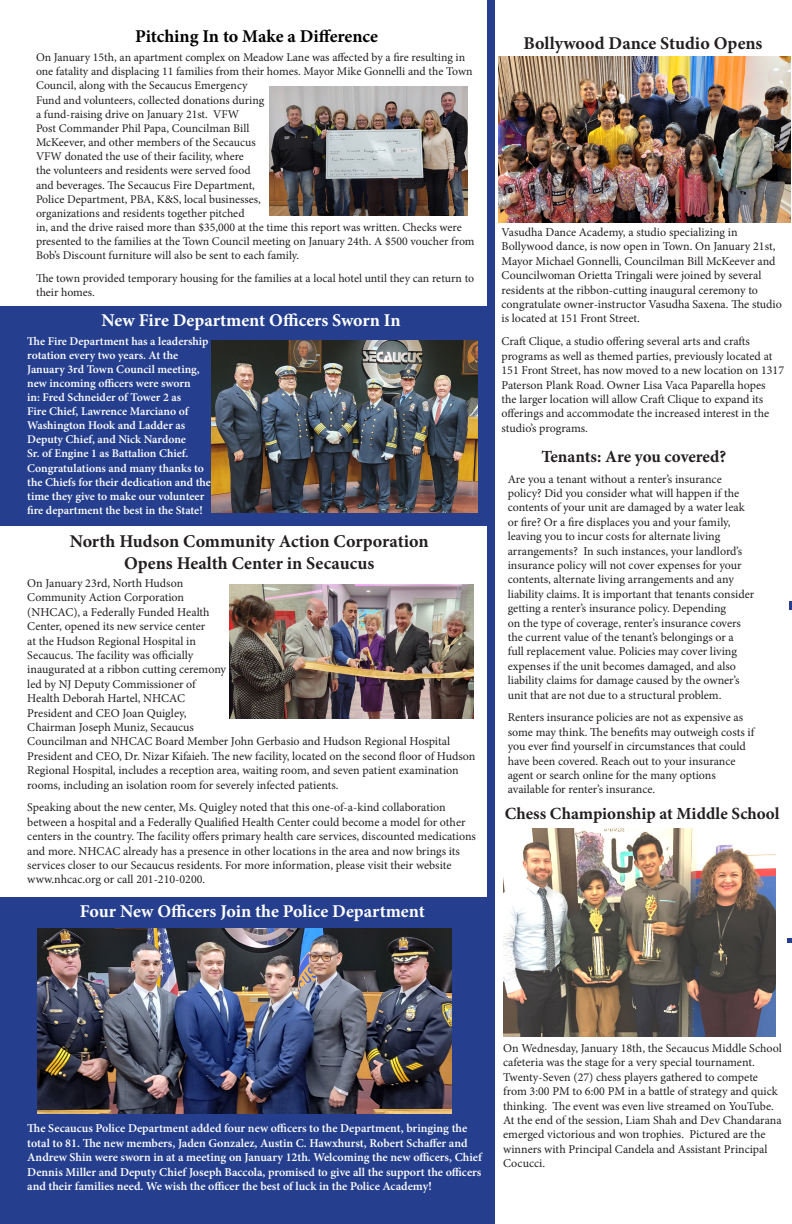
<style>
.page{position:relative;width:792px;height:1224px;background:#fff}
.page>*{position:absolute;margin:0;border:0;box-sizing:border-box;transform-origin:0 0}
.t1{font:700 18px/21.6px "Minion Pro";color:#231f20;text-align:center}
.t2{font:700 18px "Minion Pro";color:#fff}
.t3{font:700 18px "Minion Pro";letter-spacing:-.005em;color:#000}
.t4{font:700 17px "Minion Pro";color:#231f20}
.t5{font:12px/14.4px "Minion Pro";color:#231f20}
.t6{font:600 12px/14.4px "Minion Pro";color:#fff}
.t7{font:11.8px/14.2px "Minion Pro";color:#231f20}
.t8{font:600 11.8px/14.1px "Minion Pro";color:#fff}
</style>
<div class="page">
<div style="left:487px;top:0;width:8px;height:1224px;background:#253f8e"></div>
<div style="left:0;top:306px;width:487px;height:219px;background:#253f8e"></div>
<img style="left:498px;top:56px;width:293px;height:167px">
<div style="left:0;top:897px;width:487px;height:327px;background:#253f8e"></div>
<img style="left:38px;top:929px;width:414px;height:184px">
<img style="left:211px;top:341px;width:266px;height:172px">
<img style="left:269px;top:87px;width:199px;height:129px">
<img style="left:503px;top:829px;width:273px;height:207px">
<svg style="left:789px;top:601px;width:3px;height:8px"></svg>
<svg style="left:787px;top:939px;width:5px;height:4px"></svg>
<img style="left:230px;top:584px;width:243px;height:134px">
<p class="t3" style="left:135px;top:24px;width:244px">Pitching In to Make a Difference</p>
<p class="t7" style="left:36px;top:50px;width:440px">On January 15th, an apartment complex on Meadow Lane was affected by a fire resulting in one fatality and displacing 11 families from their homes. Mayor Mike Gonnelli and the Town Council, along with the Secaucus Emergency<br>Fund and volunteers, collected donations during<br>a fund-raising drive on January 21st. VFW<br>Post Commander Phil Papa, Councilman Bill<br>McKeever, and other members of the Secaucus<br>VFW donated the use of their facility, where<br>the volunteers and residents were served food<br>and beverages. The Secaucus Fire Department,<br>Police Department, PBA, K&amp;S, local businesses,<br>organizations and residents together pitched<br>in, and the drive raised more than $35,000 at the time this report was written. Checks were presented to the families at the Town Council meeting on January 24th. A $500 voucher from Bob’s Discount furniture will also be sent to each family.</p>
<p class="t7" style="left:36px;top:271px;width:440px">The town provided temporary housing for the families at a local hotel until they can return to their homes.</p>
<p class="t2" style="left:101px;top:307px;width:301px">New Fire Department Officers Sworn In</p>
<p class="t8" style="left:27px;top:334px;width:185px">The Fire Department has a leadership rotation every two years. At the January 3rd Town Council meeting, new incoming officers were sworn<br>in: Fred Schneider of Tower 2 as<br>Fire Chief, Lawrence Marciano of Washington Hook and Ladder as Deputy Chief, and Nick Nardone<br>Sr. of Engine 1 as Battalion Chief.<br>Congratulations and many thanks to the Chiefs for their dedication and the time they give to make our volunteer fire department the best in the State!</p>
<p class="t1" style="left:524px;top:32px;width:240px">Bollywood Dance Studio Opens</p>
<p class="t5" style="left:502px;top:225px;width:282px">Vasudha Dance Academy, a studio specializing in Bollywood dance, is now open in Town. On January 21st, Mayor Michael Gonnelli, Councilman Bill McKeever and Councilwoman Orietta Tringali were joined by several residents at the ribbon-cutting inaugural ceremony to congratulate owner-instructor Vasudha Saxena. The studio is located at 151 Front Street.</p>
<p class="t5" style="left:502px;top:334px;width:284px">Craft Clique, a studio offering several arts and crafts programs as well as themed parties, previously located at 151 Front Street, has now moved to a new location on 1317<br>Paterson Plank Road. Owner Lisa Vaca Paparella hopes<br>the larger location will allow Craft Clique to expand its offerings and accommodate the increased interest in the studio’s programs.</p>
<p class="t4" style="left:541px;top:444px;width:186px">Tenants: Are you covered?</p>
<p class="t5" style="left:508px;top:472px;width:248px">Are you a tenant without a renter’s insurance policy? Did you consider what will happen if the contents of your unit are damaged by a water leak or fire? Or a fire displaces you and your family, leaving you to incur costs for alternate living arrangements? In such instances, your landlord’s insurance policy will not cover expenses for your contents, alternate living arrangements and any liability claims. It is important that tenants consider getting a renter’s insurance policy. Depending<br>on the type of coverage, renter’s insurance covers the current value of the tenant’s belongings or a<br>full replacement value. Policies may cover living expenses if the unit becomes damaged, and also liability claims for damage caused by the owner’s unit that are not due to a structural problem.</p>
<p class="t5" style="left:508px;top:710px;width:248px">Renters insurance policies are not as expensive as some may think. The benefits may outweigh costs if you ever find yourself in circumstances that could have been covered. Reach out to your insurance agent or search online for the many options available for renter’s insurance.</p>
<p class="t1" style="left:70px;top:531px;width:360px">North Hudson Community Action Corporation<br>Opens Health Center in Secaucus</p>
<p class="t5" style="left:27px;top:576px;width:450px">On January 23rd, North Hudson<br>Community Action Corporation<br>(NHCAC), a Federally Funded Health<br>Center, opened its new service center<br>at the Hudson Regional Hospital in<br>Secaucus. The facility was officially<br>inaugurated at a ribbon cutting ceremony<br>led by NJ Deputy Commissioner of<br>Health Deborah Hartel, NHCAC<br>President and CEO Joan Quigley,<br>Chairman Joseph Muniz, Secaucus<br>Councilman and NHCAC Board Member John Gerbasio and Hudson Regional Hospital President and CEO, Dr. Nizar Kifaieh. The new facility, located on the second floor of Hudson Regional Hospital, includes a reception area, waiting room, and seven patient examination rooms, including an isolation room for severely infected patients.</p>
<p class="t5" style="left:27px;top:800px;width:450px">Speaking about the new center, Ms. Quigley noted that this one-of-a-kind collaboration between a hospital and a Federally Qualified Health Center could become a model for other centers in the country. The facility offers primary health care services, discounted medications and more. NHCAC already has a presence in other locations in the area and now brings its services closer to our Secaucus residents. For more information, please visit their website www.nhcac.org or call 201-210-0200.</p>
<p class="t4" style="left:505px;top:801px;width:276px">Chess Championship at Middle School</p>
<p class="t2" style="left:80px;top:899px;width:346px">Four New Officers Join the Police Department</p>
<p class="t6" style="left:27px;top:1121px;width:456px">The Secaucus Police Department added four new officers to the Department, bringing the total to 81. The new members, Jaden Gonzalez, Austin C. Hawxhurst, Robert Schaffer and Andrew Shin were sworn in at a meeting on January 12th. Welcoming the new officers, Chief Dennis Miller and Deputy Chief Joseph Baccola, promised to give all the support the officers and their families need. We wish the officer the best of luck in the Police Academy!</p>
<p class="t5" style="left:503px;top:1041px;width:280px">On Wednesday, January 18th, the Secaucus Middle School cafeteria was the stage for a very special tournament.<br>Twenty-Seven (27) chess players gathered to compete from 3:00 PM to 6:00 PM in a battle of strategy and quick thinking. The event was even live streamed on YouTube.<br>At the end of the session, Liam Shah and Dev Chandarana emerged victorious and won trophies. Pictured are the winners with Principal Candela and Assistant Principal Cocucci.</p>
</div>
